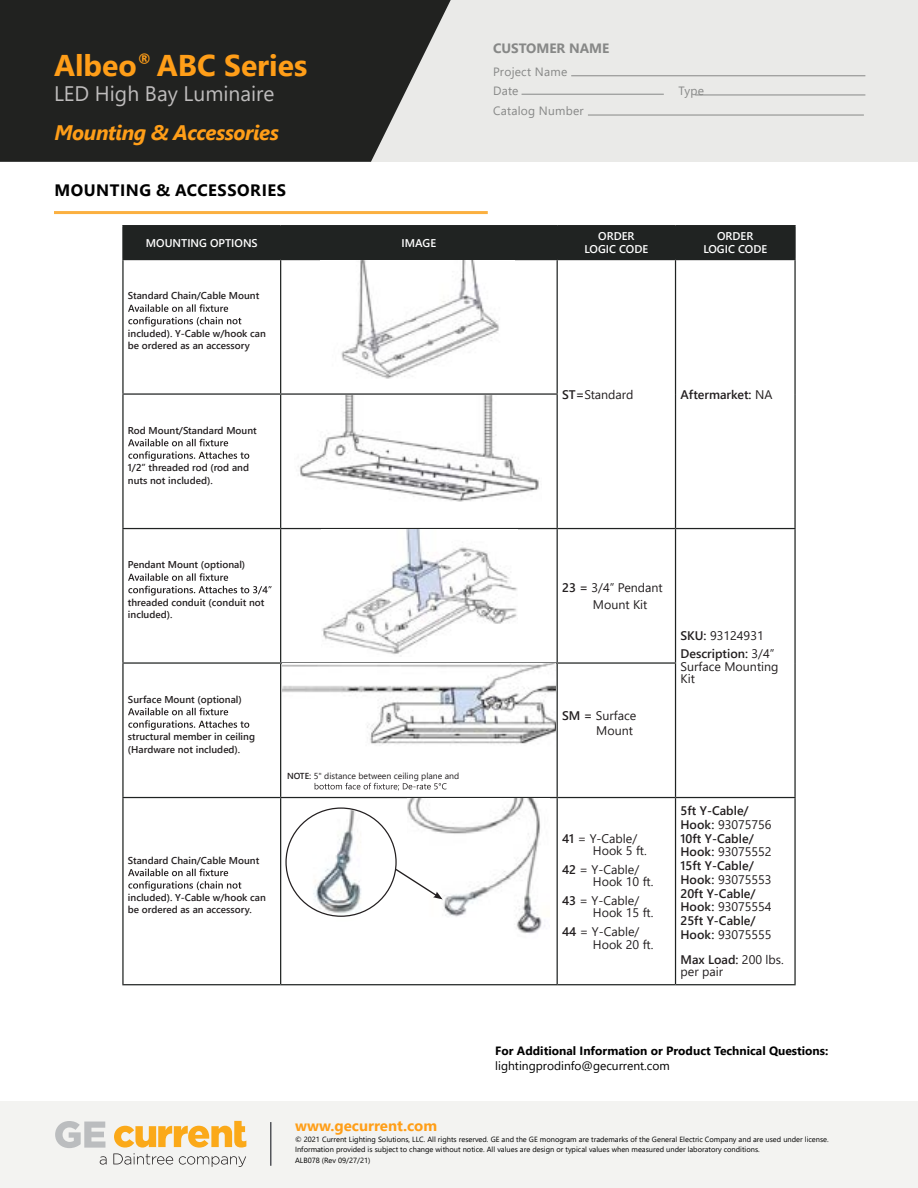
<style>
.page{position:relative;width:918px;height:1188px;background:#fff}
.page>*{position:absolute;margin:0;border:0;box-sizing:border-box;transform-origin:0 0}
.t1{font:700 30px "Segoe UI";color:#ff9e18}
.t2{font:italic 700 21px "Segoe UI";letter-spacing:-.02em;color:#ff9e18}
.t3{font:21px "Segoe UI";color:#bebcbc}
.t4{font:700 16.5px "Segoe UI";letter-spacing:.035em;color:#000}
.t5{font:700 15px "Segoe UI";color:#ff9e18}
.t6{font:700 13.5px "Segoe UI";color:#878887}
.t7{font:12.45px/12.5px "Segoe UI";color:#231f20}
.t8{font:600 12.45px/13.6px "Segoe UI";color:#231f20}
.t9{font:700 12px "Segoe UI";color:#000}
.t10{font:12px/19.5px "Segoe UI";letter-spacing:.02em;color:#878887}
.t11{font:12px "Segoe UI";color:#000}
.t12{font:600 11.25px/13.5px "Segoe UI";color:#fff;text-align:center}
.t13{font:600 9.9px/12.5px "Segoe UI";color:#231f20}
.t14{font:8.7px "Segoe UI";color:#231f20}
.t15{font:7.5px/10.5px "Segoe UI";color:#000}
.s1{font-weight:600}
.s2{font-weight:400}
</style>
<div class="page">
<div style="left:0;top:0;width:918px;height:162px;background:#eaeae8"></div>
<svg style="left:0;top:0;width:451px;height:162px;background:#323331"></svg>
<div style="left:0;top:1102px;width:918px;height:86px;background:#f3f3f1"></div>
<hr style="left:270px;top:1122px;width:2px;height:44px;background:#53555a">
<svg style="left:100px;top:1156px;width:7px;height:9px"></svg>
<svg style="left:55px;top:1121px;width:50px;height:27px"></svg>
<svg style="left:113px;top:1121px;width:133px;height:46px"></svg>
<hr style="left:571px;top:75px;width:294px;height:1px;background:#878887">
<hr style="left:522px;top:94px;width:142px;height:1px;background:#878887">
<hr style="left:695px;top:95px;width:170px;height:1px;background:#878887">
<hr style="left:588px;top:115px;width:276px;height:1px;background:#878887">
<hr style="left:54px;top:211px;width:434px;height:3px;background:#fbb040">
<div style="left:124px;top:226px;width:670px;height:33px;background:#202322"></div>
<hr style="left:122px;top:260px;width:2px;height:133px;background:#202322">
<hr style="left:280px;top:260px;width:1px;height:133px;background:#202322">
<hr style="left:557px;top:260px;width:1px;height:133px;background:#202322">
<hr style="left:675px;top:260px;width:1px;height:134px;background:#202322">
<hr style="left:794px;top:260px;width:2px;height:134px;background:#202322">
<hr style="left:675px;top:394px;width:1px;height:134px;background:#202322">
<hr style="left:794px;top:394px;width:2px;height:134px;background:#202322">
<hr style="left:122px;top:393px;width:159px;height:2px;background:#202322">
<hr style="left:122px;top:395px;width:2px;height:133px;background:#202322">
<hr style="left:281px;top:393px;width:277px;height:2px;background:#202322">
<hr style="left:280px;top:395px;width:1px;height:133px;background:#202322">
<hr style="left:557px;top:395px;width:1px;height:133px;background:#202322">
<hr style="left:122px;top:528px;width:159px;height:1px;background:#202322">
<hr style="left:122px;top:529px;width:2px;height:133px;background:#202322">
<hr style="left:281px;top:528px;width:276px;height:1px;background:#202322">
<hr style="left:280px;top:529px;width:1px;height:133px;background:#202322">
<hr style="left:557px;top:528px;width:119px;height:1px;background:#202322">
<hr style="left:557px;top:529px;width:1px;height:133px;background:#202322">
<hr style="left:676px;top:528px;width:120px;height:1px;background:#202322">
<hr style="left:675px;top:529px;width:1px;height:133px;background:#202322">
<hr style="left:794px;top:529px;width:2px;height:134px;background:#202322">
<hr style="left:794px;top:663px;width:2px;height:134px;background:#202322">
<hr style="left:122px;top:662px;width:159px;height:2px;background:#202322">
<hr style="left:122px;top:664px;width:2px;height:133px;background:#202322">
<hr style="left:281px;top:662px;width:276px;height:2px;background:#202322">
<hr style="left:280px;top:664px;width:1px;height:133px;background:#202322">
<hr style="left:557px;top:662px;width:119px;height:2px;background:#202322">
<hr style="left:557px;top:664px;width:1px;height:133px;background:#202322">
<hr style="left:675px;top:664px;width:1px;height:133px;background:#202322">
<hr style="left:122px;top:797px;width:159px;height:1px;background:#202322">
<hr style="left:122px;top:798px;width:2px;height:186px;background:#202322">
<hr style="left:281px;top:797px;width:276px;height:1px;background:#202322">
<hr style="left:280px;top:798px;width:1px;height:186px;background:#202322">
<hr style="left:557px;top:797px;width:119px;height:1px;background:#202322">
<hr style="left:557px;top:798px;width:1px;height:186px;background:#202322">
<hr style="left:676px;top:797px;width:120px;height:1px;background:#202322">
<hr style="left:675px;top:798px;width:1px;height:186px;background:#202322">
<hr style="left:794px;top:798px;width:2px;height:186px;background:#202322">
<hr style="left:122px;top:984px;width:159px;height:1px;background:#202322">
<hr style="left:281px;top:984px;width:276px;height:1px;background:#202322">
<hr style="left:557px;top:984px;width:119px;height:1px;background:#202322">
<hr style="left:676px;top:984px;width:120px;height:1px;background:#202322">
<hr style="left:122px;top:225px;width:159px;height:1px;background:#202322">
<hr style="left:122px;top:226px;width:2px;height:33px;background:#202322">
<hr style="left:281px;top:225px;width:276px;height:1px;background:#202322">
<hr style="left:280px;top:226px;width:1px;height:33px;background:#202322">
<hr style="left:557px;top:225px;width:119px;height:1px;background:#202322">
<hr style="left:557px;top:226px;width:1px;height:33px;background:#202322">
<hr style="left:676px;top:225px;width:120px;height:1px;background:#202322">
<hr style="left:675px;top:226px;width:1px;height:33px;background:#202322">
<hr style="left:794px;top:226px;width:2px;height:33px;background:#202322">
<hr style="left:122px;top:259px;width:159px;height:1px;background:#202322">
<hr style="left:281px;top:259px;width:276px;height:1px;background:#202322">
<hr style="left:557px;top:259px;width:119px;height:1px;background:#202322">
<hr style="left:676px;top:259px;width:120px;height:1px;background:#202322">
<svg style="left:128px;top:304px;width:113px;height:23px"></svg>
<svg style="left:128px;top:439px;width:121px;height:22px"></svg>
<svg style="left:128px;top:573px;width:144px;height:23px"></svg>
<svg style="left:128px;top:708px;width:121px;height:22px"></svg>
<svg style="left:128px;top:869px;width:113px;height:22px"></svg>
<img style="left:298px;top:395px;width:241px;height:107px">
<img style="left:283px;top:664px;width:273px;height:81px">
<img style="left:322px;top:530px;width:195px;height:126px">
<img style="left:341px;top:260px;width:158px;height:119px">
<img style="left:408px;top:799px;width:137px;height:135px">
<img style="left:291px;top:809px;width:103px;height:108px">
<svg style="left:394px;top:868px;width:49px;height:31px"></svg>
<svg style="left:315px;top:783px;width:131px;height:7px"></svg>
<h1 class="t1" style="left:54px;top:37px;width:255px">Albeo<sup>®</sup> ABC Series</h1>
<h2 class="t3" style="left:54px;top:74px;width:222px">LED High Bay Luminaire</h2>
<h2 class="t2" style="left:54px;top:113px;width:226px">Mounting &amp; Accessories</h2>
<h3 class="t4" style="left:54px;top:174px;width:233px">MOUNTING &amp; ACCESSORIES</h3>
<h3 class="t6" style="left:493px;top:36px;width:118px">CUSTOMER NAME</h3>
<p class="t10" style="left:493px;top:61px;width:76px">Project Name<br>Date</p>
<p class="t10" style="left:493px;top:100px;width:92px">Catalog Number</p>
<p class="t10" style="left:679px;top:80px;width:27px">Type</p>
<p class="t12" style="left:146px;top:235px;width:113px">MOUNTING OPTIONS</p>
<p class="t12" style="left:402px;top:235px;width:36px">IMAGE</p>
<p class="t12" style="left:584px;top:228px;width:65px">ORDER<br>LOGIC CODE</p>
<p class="t12" style="left:703px;top:228px;width:65px">ORDER<br>LOGIC CODE</p>
<p class="t13" style="left:128px;top:289px;width:133px">Standard Chain/Cable Mount</p>
<p class="t13" style="left:128px;top:326px;width:140px">included). Y-Cable w/hook can be ordered as an accessory</p>
<p class="t7" style="left:562px;top:387px;width:73px"><span class="s1">ST=</span>Standard</p>
<p class="t8" style="left:681px;top:386px;width:93px">Aftermarket: <span class="s2">NA</span></p>
<p class="t13" style="left:128px;top:423px;width:130px">Rod Mount/Standard Mount</p>
<p class="t13" style="left:128px;top:461px;width:123px">1/2” threaded rod (rod and nuts not included).</p>
<p class="t13" style="left:128px;top:558px;width:119px">Pendant Mount (optional)</p>
<p class="t13" style="left:128px;top:595px;width:138px">threaded conduit (conduit not included).</p>
<p class="t13" style="left:128px;top:692px;width:115px">Surface Mount (optional)</p>
<p class="t13" style="left:128px;top:730px;width:129px">structural member in ceiling (Hardware not included).</p>
<p class="t14" style="left:287px;top:768px;width:174px"><span class="s1">NOTE:</span> 5" distance between ceiling plane and</p>
<p class="t13" style="left:128px;top:853px;width:133px">Standard Chain/Cable Mount</p>
<p class="t13" style="left:128px;top:890px;width:140px">included). Y-Cable w/hook can be ordered as an accessory.</p>
<p class="t7" style="left:593px;top:577px;width:71px;line-height:17.4px;text-indent:-31px"><span class="s1">23 =</span> 3/4” Pendant<br>Mount Kit</p>
<p class="t7" style="left:562px;top:707px;width:76px;line-height:15px;text-align:right"><span class="s1">SM =</span> Surface<br>Mount</p>
<p class="t8" style="left:681px;top:625px;width:95px;line-height:18.8px">SKU: <span class="s2">93124931<br></span>Description: <span class="s2">3/4”</span></p>
<p class="t7" style="left:681px;top:659px;width:100px">Surface Mounting<br>Kit</p>
<p class="t7" style="left:593px;top:831px;width:55px;text-indent:-31px"><span class="s1">41</span> = Y-Cable/<br>Hook 5 ft.</p>
<p class="t7" style="left:593px;top:862px;width:62px;text-indent:-31px"><span class="s1">42</span> = Y-Cable/<br>Hook 10 ft.</p>
<p class="t7" style="left:593px;top:893px;width:62px;text-indent:-31px"><span class="s1">43</span> = Y-Cable/<br>Hook 15 ft.</p>
<p class="t7" style="left:593px;top:924px;width:62px;text-indent:-31px"><span class="s1">44</span> = Y-Cable/<br>Hook 20 ft.</p>
<p class="t8" style="left:681px;top:803px;width:93px">5ft Y-Cable/<br>Hook: <span class="s2">93075756<br></span>10ft Y-Cable/<br>Hook: <span class="s2">93075552<br></span>15ft Y-Cable/<br>Hook: <span class="s2">93075553<br></span>20ft Y-Cable/<br>Hook: <span class="s2">93075554<br></span>25ft Y-Cable/<br>Hook: <span class="s2">93075555</span></p>
<p class="t7" style="left:681px;top:952px;width:105px"><span class="s1">Max Load:</span> 200 lbs. per pair</p>
<p class="t9" style="left:495px;top:1040px;width:335px">For Additional Information or Product Technical Questions:</p>
<p class="t11" style="left:495px;top:1054px;width:176px">lightingprodinfo@gecurrent.com</p>
<h3 class="t5" style="left:295px;top:1112px;width:144px">www.gecurrent.com</h3>
<p class="t15" style="left:295px;top:1133px;width:535px">© 2021 Current Lighting Solutions, LLC. All rights reserved. GE and the GE monogram are trademarks of the General Electric Company and are used under license.<br>Information provided is subject to change without notice. All values are design or typical values when measured under laboratory conditions.<br>ALB078 (Rev 09/27/21)</p>
</div>
